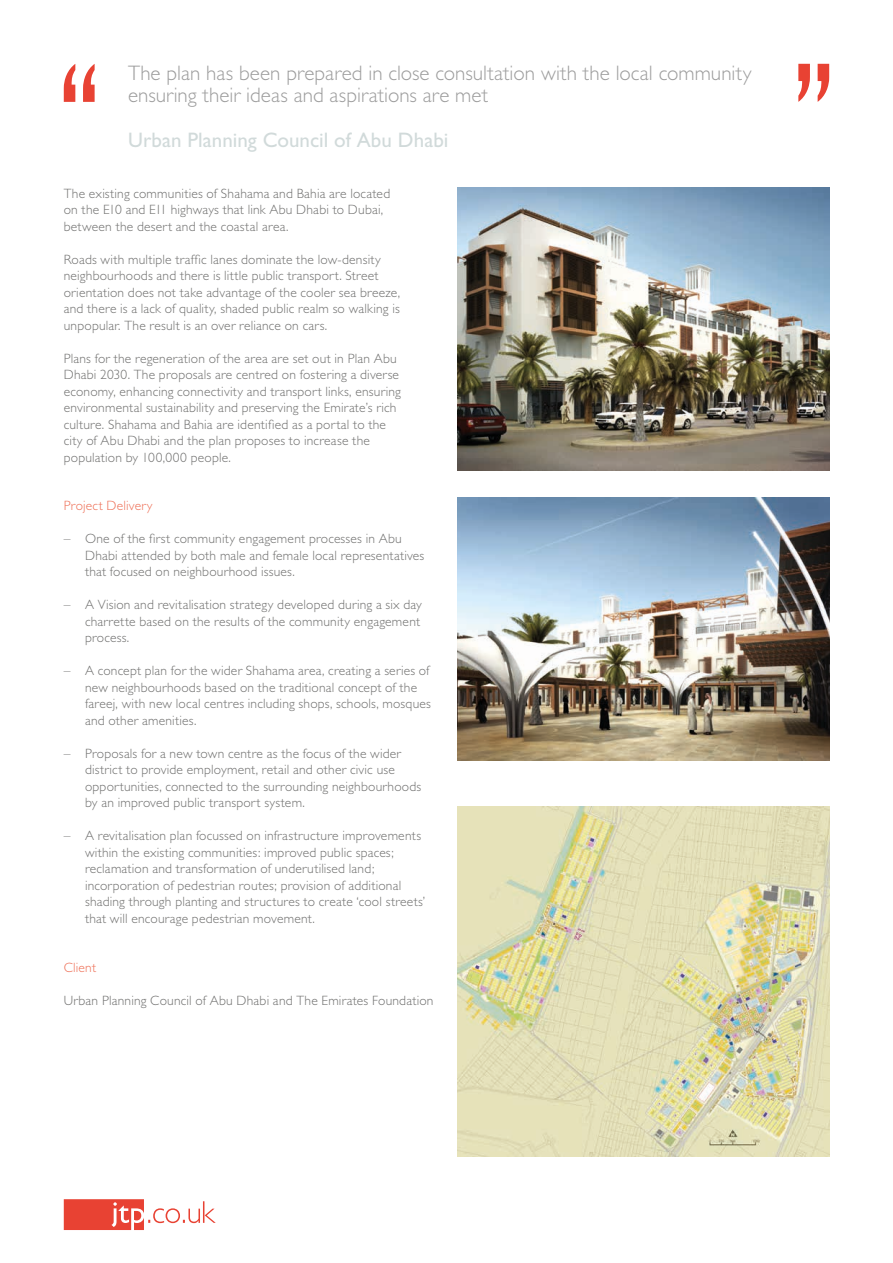
<style>
.page{position:relative;width:893px;height:1263px;background:#fff}
.page>*{position:absolute;margin:0;border:0;box-sizing:border-box;transform-origin:0 0}
.t1{font:300 21px/22.5px "Gill Sans";letter-spacing:.005em;color:#9d9d9d}
.t2{font:21px "Gill Sans";color:#d1dada}
.t3{font:300 13.5px/16.5px "Gill Sans";letter-spacing:.015em;color:#70706f}
.t4{font:300 13.5px "Gill Sans";letter-spacing:.015em;color:#ee6f56}
</style>
<div class="page">
<svg style="left:64px;top:64px;width:31px;height:38px"></svg>
<svg style="left:798px;top:64px;width:31px;height:38px"></svg>
<img style="left:457px;top:188px;width:372px;height:283px">
<img style="left:457px;top:497px;width:372px;height:264px">
<svg style="left:64px;top:1199px;width:152px;height:31px"></svg>
<img style="left:457px;top:806px;width:372px;height:351px">
<h1 class="t1" style="left:128px;top:61px;width:625px">The plan has been prepared in close consultation with the local community ensuring their ideas and aspirations are met</h1>
<h1 class="t2" style="left:128px;top:128px;width:322px">Urban Planning Council of Abu Dhabi</h1>
<p class="t3" style="left:64px;top:185px;width:328px">The existing communities of Shahama and Bahia are located on the E10 and E11 highways that link Abu Dhabi to Dubai, between the desert and the coastal area.</p>
<p class="t3" style="left:64px;top:251px;width:338px">Roads with multiple traffic lanes dominate the low-density neighbourhoods and there is little public transport. Street orientation does not take advantage of the cooler sea breeze, and there is a lack of quality, shaded public realm so walking is unpopular. The result is an over reliance on cars.</p>
<p class="t3" style="left:64px;top:350px;width:339px">Plans for the regeneration of the area are set out in Plan Abu Dhabi 2030. The proposals are centred on fostering a diverse economy, enhancing connectivity and transport links, ensuring environmental sustainability and preserving the Emirate’s rich culture. Shahama and Bahia are identified as a portal to the city of Abu Dhabi and the plan proposes to increase the population by 100,000 people.</p>
<p class="t4" style="left:64px;top:498px;width:90px">Project Delivery</p>
<p class="t3" style="left:85px;top:531px;width:341px;text-indent:-21px">– One of the first community engagement processes in Abu<br>Dhabi attended by both male and female local representatives that focused on neighbourhood issues.</p>
<p class="t3" style="left:85px;top:597px;width:338px;text-indent:-21px">– A Vision and revitalisation strategy developed during a six day charrette based on the results of the community engagement process.</p>
<p class="t3" style="left:85px;top:663px;width:347px;text-indent:-21px">– A concept plan for the wider Shahama area, creating a series of new neighbourhoods based on the traditional concept of the fareej, with new local centres including shops, schools, mosques and other amenities.</p>
<p class="t3" style="left:85px;top:745px;width:338px;text-indent:-21px">– Proposals for a new town centre as the focus of the wider district to provide employment, retail and other civic use opportunities, connected to the surrounding neighbourhoods by an improved public transport system.</p>
<p class="t3" style="left:85px;top:828px;width:342px;text-indent:-21px">– A revitalisation plan focussed on infrastructure improvements within the existing communities: improved public spaces; reclamation and transformation of underutilised land; incorporation of pedestrian routes; provision of additional shading through planting and structures to create ‘cool streets’ that will encourage pedestrian movement.</p>
<p class="t4" style="left:64px;top:959px;width:34px">Client</p>
<p class="t3" style="left:64px;top:992px;width:371px">Urban Planning Council of Abu Dhabi and The Emirates Foundation</p>
</div>
